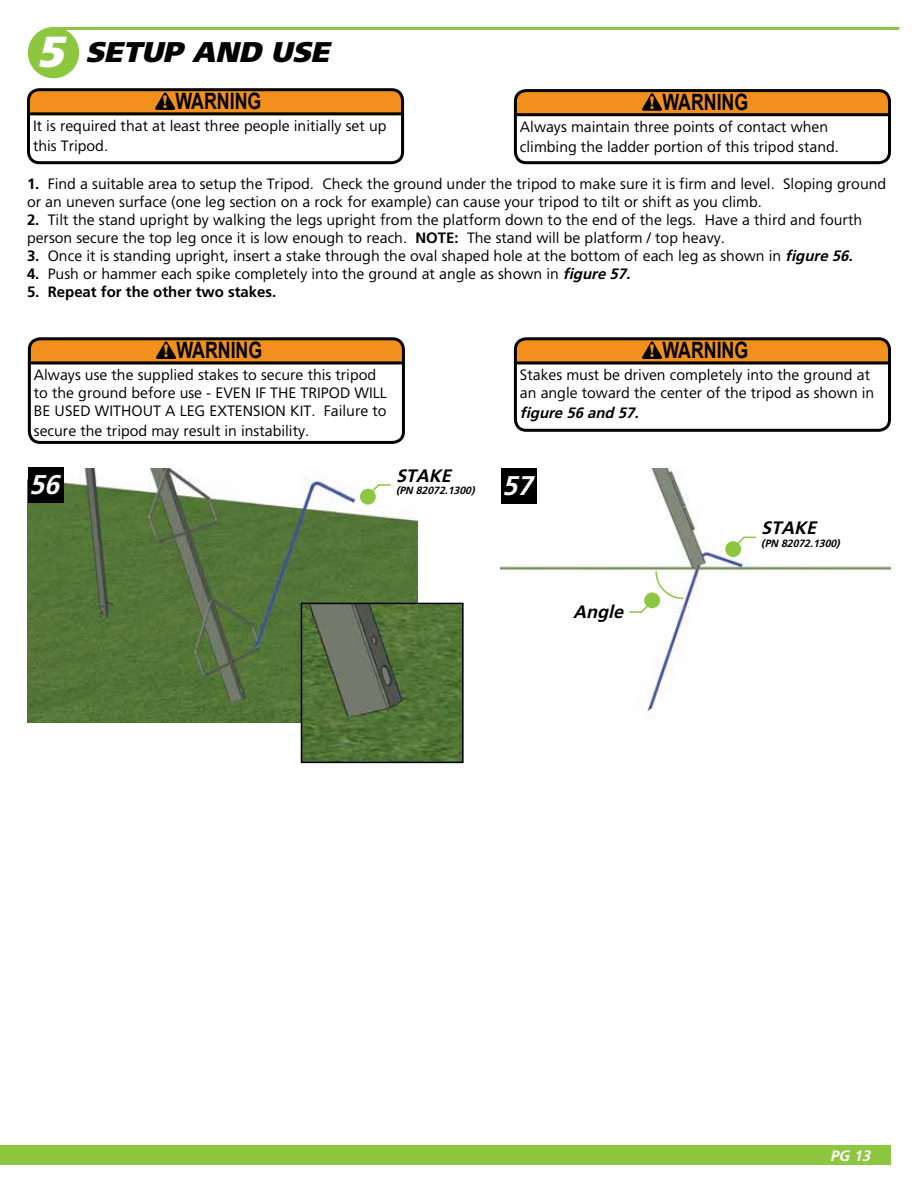
<style>
.page{position:relative;width:918px;height:1188px;background:#fff}
.page>*{position:absolute;margin:0;border:0;box-sizing:border-box;transform-origin:0 0}
.t1{font:italic 900 28.5px "Weissach";color:#000}
.t2{font:italic 700 27px "Weissach";color:#fff}
.t3{font:700 22.5px "Arial";color:#000;scale:.79 1}
.t4{font:italic 700 18px "Weissach";color:#000}
.t5{font:15px/18px "Weissach";color:#000}
.t6{font:700 15px "Weissach";color:#000}
.t7{font:italic 700 15px "Weissach";color:#000}
.t8{font:italic 700 15px "Weissach";color:#fff}
.t9{font:italic 700 10.5px "Weissach";color:#000}
.s1{font-size:43.5px;color:#fff}
.s2{font-family:"Garamand SW";font-size:20.25px;color:#f3901d}
.s3{font-weight:700}
.s4{font-weight:700;font-style:italic}
</style>
<div class="page">
<div style="left:28px;top:27px;width:51px;height:51px;background:#8dc63f;border-radius:50%"></div>
<hr style="left:53px;top:27px;width:846px;height:3px;background:#8dc63f">
<div style="left:29px;top:339px;width:375px;height:25px;background:#f3901d;border-radius:8px"></div>
<svg style="left:156px;top:341px;width:20px;height:18px"></svg>
<hr style="left:30px;top:361px;width:374px;height:3px;background:#000">
<div style="left:28px;top:337px;width:377px;height:107px;border:3px solid #000;border-radius:11px"></div>
<div style="left:515px;top:339px;width:375px;height:25px;background:#f3901d;border-radius:8px"></div>
<svg style="left:642px;top:341px;width:20px;height:18px"></svg>
<hr style="left:516px;top:361px;width:374px;height:3px;background:#000">
<div style="left:514px;top:337px;width:377px;height:95px;border:3px solid #000;border-radius:11px"></div>
<img style="left:501px;top:468px;width:390px;height:244px">
<svg style="left:630px;top:570px;width:55px;height:44px"></svg>
<div style="left:501px;top:468px;width:35px;height:36px;background:#000"></div>
<div style="left:725px;top:541px;width:16px;height:16px;background:#8dc63f;border-radius:50%"></div>
<svg style="left:731px;top:535px;width:24px;height:15px"></svg>
<img style="left:27px;top:468px;width:390px;height:255px">
<div style="left:360px;top:489px;width:16px;height:16px;background:#8dc63f;border-radius:50%"></div>
<svg style="left:366px;top:483px;width:24px;height:15px"></svg>
<div style="left:28px;top:467px;width:35px;height:36px;background:#000"></div>
<img style="left:304px;top:606px;width:157px;height:154px">
<div style="left:301px;top:603px;width:163px;height:160px;border:2px solid #000"></div>
<div style="left:515px;top:91px;width:375px;height:25px;background:#f3901d;border-radius:8px"></div>
<svg style="left:642px;top:93px;width:20px;height:18px"></svg>
<hr style="left:516px;top:113px;width:374px;height:3px;background:#000">
<div style="left:514px;top:89px;width:377px;height:75px;border:3px solid #000;border-radius:11px"></div>
<div style="left:28px;top:90px;width:375px;height:25px;background:#f3901d;border-radius:8px"></div>
<svg style="left:155px;top:92px;width:21px;height:18px"></svg>
<hr style="left:29px;top:112px;width:374px;height:3px;background:#000">
<div style="left:27px;top:88px;width:377px;height:76px;border:3px solid #000;border-radius:11px"></div>
<div style="left:0;top:1146px;width:891px;height:19px;background:#8dc63f"></div>
<h1 class="t1" style="left:37px;top:35px;width:294px"><span class="s1">5</span> SETUP AND USE</h1>
<h3 class="t3" style="left:162px;top:86px;width:128px"><span class="s2">!</span> WARNING</h3>
<p class="t5" style="left:33px;top:116px;width:355px;line-height:19.8px">It is required that at least three people initially set up this Tripod.</p>
<h3 class="t3" style="left:649px;top:87px;width:128px"><span class="s2">!</span> WARNING</h3>
<p class="t5" style="left:520px;top:117px;width:321px;line-height:19.8px">Always maintain three points of contact when climbing the ladder portion of this tripod stand.</p>
<p class="t5" style="left:27px;top:175px;width:861px"><span class="s3">1.</span> Find a suitable area to setup the Tripod. Check the ground under the tripod to make sure it is firm and level. Sloping ground or an uneven surface (one leg section on a rock for example) can cause your tripod to tilt or shift as you climb.</p>
<p class="t5" style="left:27px;top:211px;width:837px"><span class="s3">2.</span> Tilt the stand upright by walking the legs upright from the platform down to the end of the legs. Have a third and fourth person secure the top leg once it is low enough to reach. <span class="s3">NOTE:</span> The stand will be platform / top heavy.</p>
<p class="t5" style="left:27px;top:247px;width:827px"><span class="s3">3.</span> Once it is standing upright, insert a stake through the oval shaped hole at the bottom of each leg as shown in <span class="s4">figure 56.</span></p>
<p class="t5" style="left:27px;top:265px;width:605px"><span class="s3">4.</span> Push or hammer each spike completely into the ground at angle as shown in <span class="s4">figure 57.</span></p>
<p class="t6" style="left:27px;top:283px;width:251px">5. Repeat for the other two stakes.</p>
<h3 class="t3" style="left:163px;top:335px;width:128px"><span class="s2">!</span> WARNING</h3>
<p class="t5" style="left:34px;top:366px;width:355px">Always use the supplied stakes to secure this tripod to the ground before use - EVEN IF THE TRIPOD WILL<br>BE USED WITHOUT A LEG EXTENSION KIT. Failure to</p>
<p class="t5" style="left:34px;top:422px;width:277px">secure the tripod may result in instability.</p>
<p class="t4" style="left:396px;top:465px;width:56px">STAKE</p>
<h2 class="t2" style="left:29px;top:469px;width:31px">56</h2>
<p class="t9" style="left:396px;top:485px;width:80px">(PN 82072.1300)</p>
<h3 class="t3" style="left:649px;top:335px;width:128px"><span class="s2">!</span> WARNING</h3>
<p class="t5" style="left:520px;top:366px;width:356px">Stakes must be driven completely into the ground at an angle toward the center of the tripod as shown in</p>
<p class="t7" style="left:520px;top:404px;width:120px">figure 56 and 57.</p>
<h2 class="t2" style="left:502px;top:470px;width:31px">57</h2>
<p class="t4" style="left:573px;top:602px;width:51px">Angle</p>
<p class="t4" style="left:761px;top:518px;width:56px">STAKE</p>
<p class="t9" style="left:761px;top:537px;width:80px">(PN 82072.1300)</p>
<p class="t8" style="left:830px;top:1147px;width:41px">PG 13</p>
</div>
